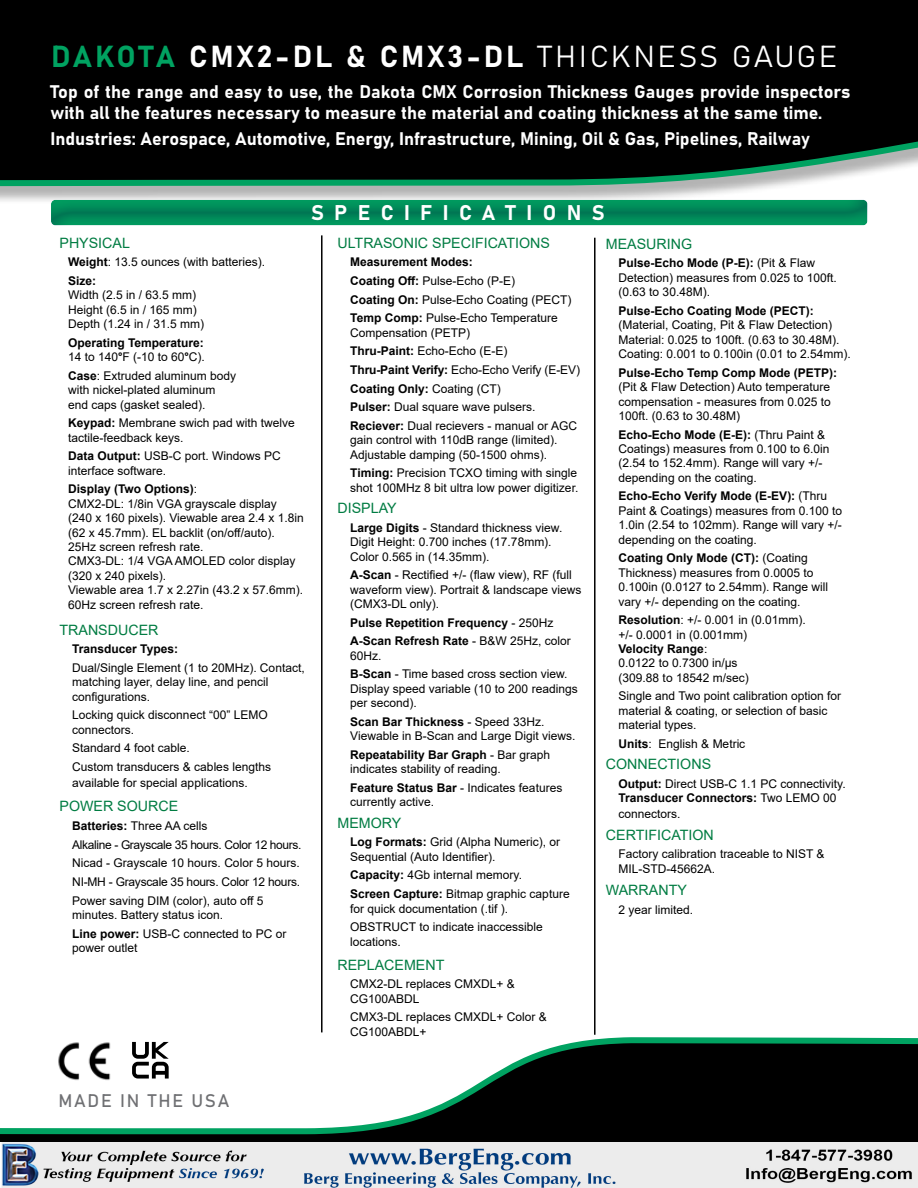
<style>
.page{position:relative;width:918px;height:1188px;background:#fff}
.page>*{position:absolute;margin:0;border:0;box-sizing:border-box;transform-origin:0 0}
.t1{font:30px "Bahnschrift";letter-spacing:.09em;color:#fff}
.t2{font:21px "Bahnschrift";letter-spacing:.5em;color:#fff}
.t3{font:18px/21.6px "Bahnschrift";color:#fff}
.t4{font:18px "Bahnschrift";letter-spacing:.1em;color:#6f7073}
.t5{font:14.25px "Arial";color:#007c42}
.t6{font:12px/14.4px "Arial";color:#000}
.t7{font:700 12px/14.4px "Arial";color:#000}
.s1{color:#00a261}
.s2{font-weight:700}
.s3{font-weight:400}
.s4{font-family:"Bahnschrift";font-weight:400}
</style>
<div class="page">
<svg style="left:0;top:0;width:918px;height:238px;background:#222625"></svg>
<div style="left:50px;top:197px;width:819px;height:29px;background:#084da1;opacity:.4"></div>
<hr style="left:321px;top:235px;width:2px;height:797px;background:#000">
<hr style="left:594px;top:238px;width:2px;height:797px;background:#000">
<svg style="left:0;top:1037px;width:918px;height:151px"></svg>
<img style="left:54px;top:1037px;width:62px;height:50px">
<svg style="left:132px;top:1042px;width:37px;height:37px"></svg>
<img style="left:1px;top:1142px;width:917px;height:45px">
<h1 class="t1" style="left:51px;top:33px;width:788px"><span class="s1">DAKOTA</span> CMX2-DL &amp; CMX3-DL THICKNESS GAUGE</h1>
<h3 class="t3" style="left:51px;top:79px;width:802px">Top of the range and easy to use, the Dakota CMX Corrosion Thickness Gauges provide inspectors with all the features necessary to measure the material and coating thickness at the same time.</h3>
<h3 class="t3" style="left:51px;top:127px;width:761px">Industries: Aerospace, Automotive, Energy, Infrastructure, Mining, Oil &amp; Gas, Pipelines, Railway</h3>
<p class="t5" style="left:60px;top:233px;width:72px">PHYSICAL</p>
<p class="t6" style="left:68px;top:253px;width:199px;line-height:18.6px"><span class="s2">Weight</span>: 13.5 ounces (with batteries).<br><span class="s2">Size:</span></p>
<p class="t6" style="left:68px;top:288px;width:138px">Width (2.5 in / 63.5 mm)<br>Height (6.5 in / 165 mm)<br>Depth (1.24 in / 31.5 mm)</p>
<p class="t7" style="left:68px;top:336px;width:138px">Operating Temperature:<br><span class="s3">14 to 140</span><span class="s4">°</span><span class="s3">F (-10 to 60</span><span class="s4">°</span><span class="s3">C).</span></p>
<p class="t6" style="left:68px;top:368px;width:170px"><span class="s2">Case</span>: Extruded aluminum body with nickel-plated aluminum end caps (gasket sealed).</p>
<p class="t6" style="left:68px;top:416px;width:228px"><span class="s2">Keypad:</span> Membrane swich pad with twelve tactile-feedback keys.</p>
<p class="t6" style="left:68px;top:449px;width:214px"><span class="s2">Data Output:</span> USB-C port. Windows PC interface software.</p>
<p class="t6" style="left:68px;top:482px;width:237px"><span class="s2">Display (Two Options)</span>:<br>CMX2-DL: 1/8in VGA grayscale display<br>(240 x 160 pixels). Viewable area 2.4 x 1.8in (62 x 45.7mm). EL backlit (on/off/auto).<br>25Hz screen refresh rate.<br>CMX3-DL: 1/4 VGA AMOLED color display (320 x 240 pixels).<br>Viewable area 1.7 x 2.27in (43.2 x 57.6mm).<br>60Hz screen refresh rate.</p>
<p class="t5" style="left:60px;top:620px;width:100px">TRANSDUCER</p>
<p class="t7" style="left:72px;top:642px;width:107px">Transducer Types:</p>
<p class="t6" style="left:72px;top:660px;width:234px">Dual/Single Element (1 to 20MHz). Contact, matching layer, delay line, and pencil configurations.</p>
<p class="t6" style="left:72px;top:708px;width:197px">Locking quick disconnect “00” LEMO connectors.</p>
<p class="t6" style="left:72px;top:739px;width:200px;line-height:18.6px">Standard 4 foot cable.<br>Custom transducers &amp; cables lengths</p>
<p class="t6" style="left:72px;top:776px;width:177px">available for special applications.</p>
<p class="t5" style="left:60px;top:796px;width:120px">POWER SOURCE</p>
<p class="t6" style="left:72px;top:816px;width:231px;line-height:18.6px"><span class="s2">Batteries:</span> Three AA cells<br>Alkaline - Grayscale 35 hours. Color 12 hours.<br>Nicad - Grayscale 10 hours. Color 5 hours.<br>NI-MH - Grayscale 35 hours. Color 12 hours.<br>Power saving DIM (color), auto off 5</p>
<p class="t6" style="left:72px;top:905px;width:216px;line-height:18.6px">minutes. Battery status icon.<br><span class="s2">Line power:</span> USB-C connected to PC or</p>
<p class="t6" style="left:72px;top:940px;width:67px">power outlet</p>
<h2 class="t2" style="left:311px;top:197px;width:295px">SPECIFICATIONS</h2>
<p class="t5" style="left:338px;top:233px;width:214px">ULTRASONIC SPECIFICATIONS</p>
<p class="t6" style="left:350px;top:253px;width:223px;line-height:18.6px"><span class="s2">Measurement Modes:<br>Coating Off:</span> Pulse-Echo (P-E)<br><span class="s2">Coating On:</span> Pulse-Echo Coating (PECT)<br><span class="s2">Temp Comp:</span> Pulse-Echo Temperature</p>
<p class="t6" style="left:350px;top:323px;width:231px;line-height:18.6px">Compensation (PETP)<br><span class="s2">Thru-Paint:</span> Echo-Echo (E-E)<br><span class="s2">Thru-Paint Verify:</span> Echo-Echo Verify (E-EV)<br><span class="s2">Coating Only:</span> Coating (CT)<br><span class="s2">Pulser:</span> Dual square wave pulsers.<br><span class="s2">Reciever:</span> Dual recievers - manual or AGC</p>
<p class="t6" style="left:350px;top:433px;width:209px">gain control with 110dB range (limited).<br>Adjustable damping (50-1500 ohms).</p>
<p class="t6" style="left:350px;top:466px;width:230px"><span class="s2">Timing:</span> Precision TCXO timing with single shot 100MHz 8 bit ultra low power digitizer.</p>
<p class="t5" style="left:338px;top:498px;width:61px">DISPLAY</p>
<p class="t6" style="left:350px;top:520px;width:214px"><span class="s2">Large Digits</span> - Standard thickness view.<br>Digit Height: 0.700 inches (17.78mm).<br>Color 0.565 in (14.35mm).</p>
<p class="t6" style="left:350px;top:568px;width:233px"><span class="s2">A-Scan</span> - Rectified +/- (flaw view), RF (full waveform view). Portrait &amp; landscape views (CMX3-DL only).</p>
<p class="t7" style="left:350px;top:613px;width:222px;line-height:18.6px">Pulse Repetition Frequency <span class="s3">- 250Hz<br></span>A-Scan Refresh Rate <span class="s3">- B&amp;W 25Hz, color</span></p>
<p class="t6" style="left:350px;top:646px;width:219px;line-height:18.6px">60Hz.<br><span class="s2">B-Scan</span> - Time based cross section view.</p>
<p class="t6" style="left:350px;top:681px;width:229px">Display speed variable (10 to 200 readings per second).</p>
<p class="t6" style="left:350px;top:714px;width:227px"><span class="s2">Scan Bar Thickness</span> - Speed 33Hz.<br>Viewable in B-Scan and Large Digit views.</p>
<p class="t6" style="left:350px;top:747px;width:202px"><span class="s2">Repeatability Bar Graph</span> - Bar graph indicates stability of reading.</p>
<p class="t6" style="left:350px;top:781px;width:214px"><span class="s2">Feature Status Bar</span> - Indicates features currently active.</p>
<p class="t5" style="left:338px;top:813px;width:65px">MEMORY</p>
<p class="t6" style="left:350px;top:835px;width:212px"><span class="s2">Log Formats:</span> Grid (Alpha Numeric), or<br>Sequential (Auto Identifier).</p>
<p class="t6" style="left:350px;top:866px;width:221px;line-height:18.6px"><span class="s2">Capacity:</span> 4Gb internal memory.<br><span class="s2">Screen Capture:</span> Bitmap graphic capture</p>
<p class="t6" style="left:350px;top:899px;width:194px;line-height:18.6px">for quick documentation (.tif ).<br>OBSTRUCT to indicate inaccessible</p>
<p class="t6" style="left:350px;top:934px;width:52px">locations.</p>
<p class="t5" style="left:338px;top:955px;width:108px">REPLACEMENT</p>
<p class="t6" style="left:350px;top:977px;width:166px">CMX2-DL replaces CMXDL+ &amp;<br>CG100ABDL</p>
<p class="t6" style="left:350px;top:1010px;width:198px">CMX3-DL replaces CMXDL+ Color &amp;<br>CG100ABDL+</p>
<p class="t5" style="left:606px;top:234px;width:88px">MEASURING</p>
<p class="t6" style="left:619px;top:256px;width:220px"><span class="s2">Pulse-Echo Mode (P-E):</span> (Pit &amp; Flaw<br>Detection) measures from 0.025 to 100ft. (0.63 to 30.48M).</p>
<p class="t7" style="left:619px;top:304px;width:197px">Pulse-Echo Coating Mode (PECT):</p>
<p class="t6" style="left:619px;top:318px;width:234px">(Material, Coating, Pit &amp; Flaw Detection)<br>Material: 0.025 to 100ft. (0.63 to 30.48M).<br>Coating: 0.001 to 0.100in (0.01 to 2.54mm).</p>
<p class="t7" style="left:619px;top:365px;width:220px">Pulse-Echo Temp Comp Mode (PETP):</p>
<p class="t6" style="left:619px;top:380px;width:214px;text-align:justify">(Pit &amp; Flaw Detection) Auto temperature compensation - measures from 0.025 to 100ft. (0.63 to 30.48M)</p>
<p class="t6" style="left:619px;top:427px;width:212px"><span class="s2">Echo-Echo Mode (E-E):</span> (Thru Paint &amp; Coatings) measures from 0.100 to 6.0in (2.54 to 152.4mm). Range will vary +/- depending on the coating.</p>
<p class="t6" style="left:619px;top:489px;width:225px"><span class="s2">Echo-Echo Verify Mode (E-EV):</span> (Thru Paint &amp; Coatings) measures from 0.100 to 1.0in (2.54 to 102mm). Range will vary +/- depending on the coating.</p>
<p class="t6" style="left:619px;top:551px;width:211px"><span class="s2">Coating Only Mode (CT):</span> (Coating Thickness) measures from 0.0005 to 0.100in (0.0127 to 2.54mm). Range will vary +/- depending on the coating.</p>
<p class="t6" style="left:619px;top:613px;width:189px"><span class="s2">Resolution</span>: +/- 0.001 in (0.01mm). +/- 0.0001 in (0.001mm)<br><span class="s2">Velocity Range</span>:<br>0.0122 to 0.7300 in/μs<br>(309.88 to 18542 m/sec)</p>
<p class="t6" style="left:619px;top:689px;width:224px">Single and Two point calibration option for material &amp; coating, or selection of basic material types.</p>
<p class="t6" style="left:619px;top:736px;width:128px"><span class="s2">Units</span>: English &amp; Metric</p>
<p class="t5" style="left:606px;top:754px;width:107px">CONNECTIONS</p>
<p class="t6" style="left:619px;top:776px;width:229px"><span class="s2">Output:</span> Direct USB-C 1.1 PC connectivity.<br><span class="s2">Transducer Connectors:</span> Two LEMO 00</p>
<p class="t6" style="left:619px;top:807px;width:64px">connectors.</p>
<p class="t5" style="left:606px;top:825px;width:109px">CERTIFICATION</p>
<p class="t6" style="left:619px;top:847px;width:207px">Factory calibration traceable to NIST &amp;<br>MIL-STD-45662A.</p>
<p class="t5" style="left:606px;top:880px;width:83px">WARRANTY</p>
<p class="t6" style="left:619px;top:902px;width:76px">2 year limited.</p>
<h3 class="t4" style="left:58px;top:1087px;width:172px">MADE IN THE USA</h3>
</div>
